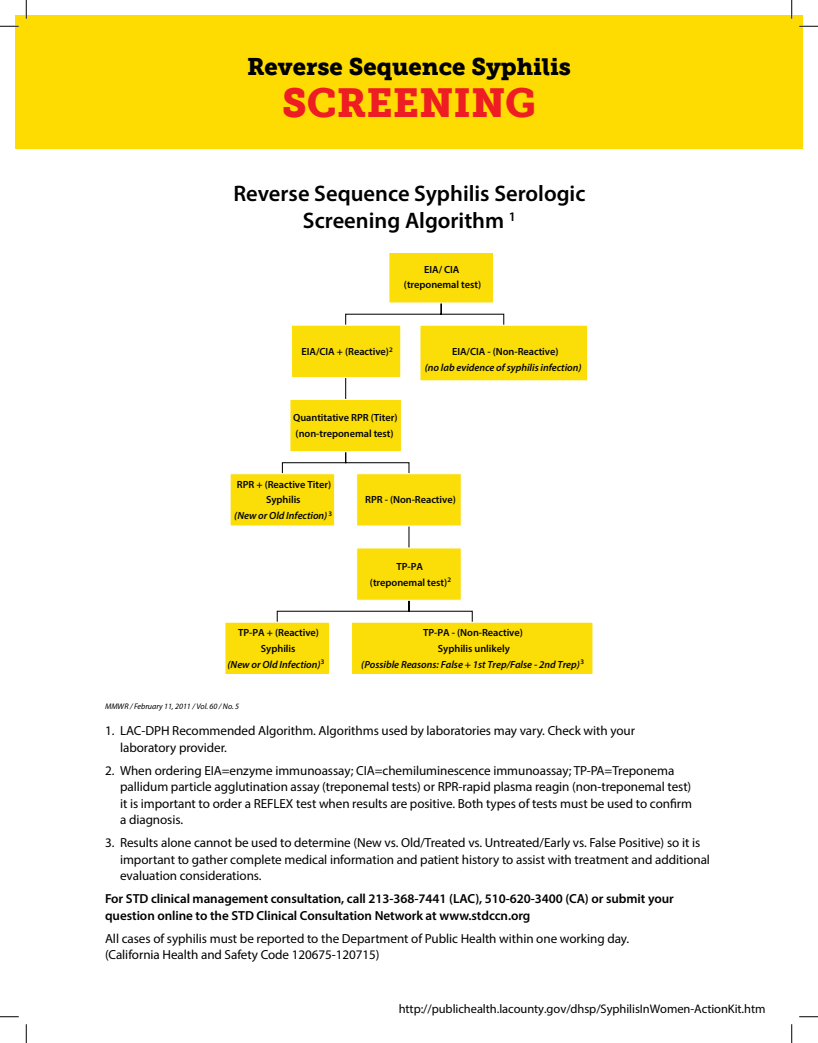
<style>
.page{position:relative;width:818px;height:1043px;background:#fff}
.page>*{position:absolute;margin:0;border:0;box-sizing:border-box;transform-origin:0 0}
.t1{font:40px "Museo Slab 900";color:#ee1d23}
.t2{font:23.75px "Museo Slab 900";color:#010101}
.t3{font:600 22.5px/27.5px "Myriad Pro";color:#010101;text-align:center}
.t4{font:13.12px/16.6px "Myriad Pro";letter-spacing:-.005em;color:#010101}
.t5{font:600 13.12px/16.6px "Myriad Pro";letter-spacing:-.005em;color:#010101}
.t6{font:12.5px "Myriad Pro";letter-spacing:-.005em;color:#020000}
.t7{font:600 10.38px/15.5px "Myriad Pro";letter-spacing:-.005em;color:#040503;text-align:center}
.t8{font:italic 600 10.38px/15.5px "Myriad Pro";letter-spacing:-.005em;color:#040503;text-align:center}
.t9{font:italic 8.12px "Myriad Pro";letter-spacing:-.005em;color:#010101}
.s1{font-style:italic}
.s2{font-style:normal}
</style>
<div class="page">
<div style="left:15px;top:15px;width:787px;height:134px;background:#ffdc01"></div>
<svg style="left:276px;top:303px;width:228px;height:318px"></svg>
<div style="left:389px;top:253px;width:104px;height:50px;background:#fbdd07"></div>
<div style="left:293px;top:325px;width:108px;height:52px;background:#fbdd07"></div>
<div style="left:291px;top:325px;width:110px;height:53px;border:1px solid #fff"></div>
<div style="left:290px;top:399px;width:112px;height:53px;background:#fbdd07"></div>
<div style="left:289px;top:399px;width:113px;height:53px;border:1px solid #fff"></div>
<div style="left:229px;top:473px;width:106px;height:53px;background:#fbdd07;border:1px solid #fff"></div>
<div style="left:356px;top:473px;width:106px;height:53px;background:#fbdd07;border:1px solid #fff"></div>
<div style="left:356px;top:547px;width:106px;height:53px;background:#fbdd07;border:1px solid #fff"></div>
<div style="left:225px;top:622px;width:104px;height:52px;background:#fbdd07"></div>
<div style="left:224px;top:621px;width:106px;height:54px;border:1px solid #fff"></div>
<div style="left:351px;top:622px;width:242px;height:52px;background:#fbdd07"></div>
<div style="left:351px;top:621px;width:242px;height:54px;border:1px solid #fff"></div>
<div style="left:419px;top:325px;width:169px;height:56px;background:#fbdd07;border:1px solid #fff"></div>
<svg style="left:0;top:25px;width:19px;height:2px"></svg>
<svg style="left:799px;top:25px;width:19px;height:2px"></svg>
<svg style="left:0;top:1016px;width:19px;height:1px"></svg>
<svg style="left:799px;top:1016px;width:19px;height:1px"></svg>
<svg style="left:25px;top:0;width:2px;height:19px"></svg>
<svg style="left:25px;top:1024px;width:2px;height:18px"></svg>
<svg style="left:790px;top:0;width:2px;height:19px"></svg>
<svg style="left:791px;top:1024px;width:1px;height:18px"></svg>
<h2 class="t2" style="left:247px;top:53px;width:325px">Reverse Sequence Syphilis</h2>
<h1 class="t1" style="left:282px;top:79px;width:255px">SCREENING</h1>
<h3 class="t3" style="left:233px;top:179px;width:353px">Reverse Sequence Syphilis Serologic<br>Screening Algorithm <sup>1</sup></h3>
<p class="t7" style="left:404px;top:261px;width:79px">EIA/ CIA (treponemal test)</p>
<p class="t7" style="left:301px;top:343px;width:93px">EIA/CIA + (Reactive)<sup>2</sup></p>
<p class="t7" style="left:452px;top:343px;width:108px">EIA/CIA - (Non-Reactive)</p>
<p class="t8" style="left:425px;top:359px;width:158px">(no lab evidence of syphilis infection)</p>
<p class="t7" style="left:293px;top:410px;width:106px;text-align:left">Quantitative RPR (Titer) (non-treponemal test)</p>
<p class="t7" style="left:234px;top:476px;width:99px">RPR + (Reactive Titer)<br>Syphilis<br><span class="s1">(New or Old Infection)</span> <sup>3</sup></p>
<p class="t7" style="left:365px;top:492px;width:92px">RPR - (Non-Reactive)</p>
<p class="t7" style="left:370px;top:558px;width:83px">TP-PA (treponemal test)<sup>2</sup></p>
<p class="t7" style="left:227px;top:625px;width:98px">TP-PA + (Reactive)<br>Syphilis<br><span class="s1">(New or Old Infection)</span><sup>3</sup></p>
<p class="t8" style="left:361px;top:625px;width:224px"><span class="s2">TP-PA - (Non-Reactive)<br>Syphilis unlikely<br></span>(Possible Reasons: False + 1st Trep/False - 2nd Trep)<sup>3</sup></p>
<p class="t9" style="left:105px;top:701px;width:136px">MMWR / February 11, 2011 / Vol. 60 / No. 5</p>
<p class="t4" style="left:120px;top:722px;width:516px;text-indent:-15px">1. LAC-DPH Recommended Algorithm. Algorithms used by laboratories may vary. Check with your laboratory provider.</p>
<p class="t4" style="left:120px;top:761px;width:573px;text-indent:-15px">2. When ordering EIA=enzyme immunoassay; CIA=chemiluminescence immunoassay; TP-PA=Treponema pallidum particle agglutination assay (treponemal tests) or RPR-rapid plasma reagin (non-treponemal test) it is important to order a REFLEX test when results are positive. Both types of tests must be used to confirm a diagnosis.</p>
<p class="t4" style="left:120px;top:834px;width:591px;text-indent:-15px">3. Results alone cannot be used to determine (New vs. Old/Treated vs. Untreated/Early vs. False Positive) so it is important to gather complete medical information and patient history to assist with treatment and additional evaluation considerations.</p>
<p class="t5" style="left:105px;top:890px;width:570px">For STD clinical management consultation, call 213-368-7441 (LAC), 510-620-3400 (CA) or submit your question online to the STD Clinical Consultation Network at www.stdccn.org</p>
<p class="t4" style="left:105px;top:929px;width:525px">All cases of syphilis must be reported to the Department of Public Health within one working day. (California Health and Safety Code 120675-120715)</p>
<p class="t6" style="left:398px;top:1000px;width:368px">http://publichealth.lacounty.gov/dhsp/SyphilisInWomen-ActionKit.htm</p>
</div>
